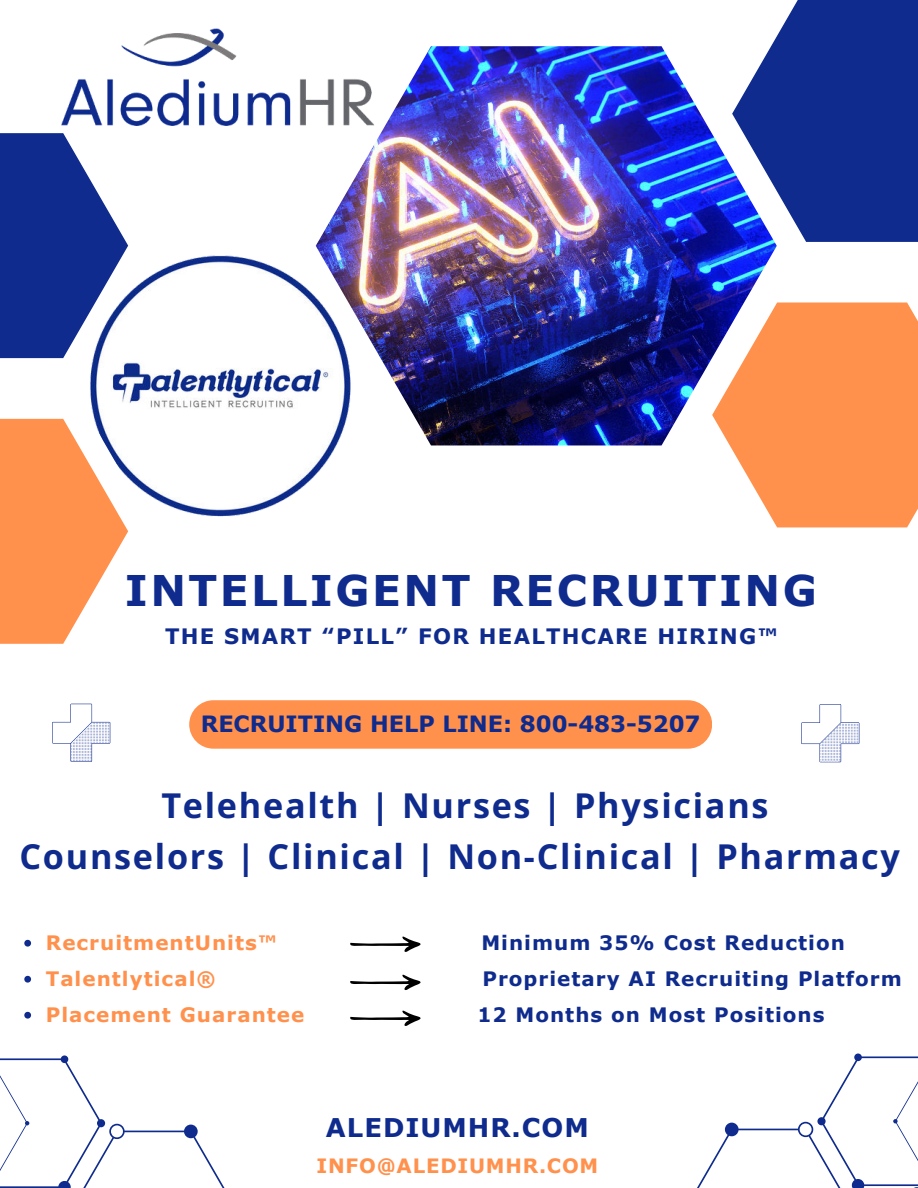
<style>
.page{position:relative;width:918px;height:1188px;background:#fff}
.page>*{position:absolute;margin:0;border:0;box-sizing:border-box;transform-origin:0 0}
.t1{font:700 42.3px "Verdana Pro";letter-spacing:.06em;color:#0e2b8d}
.t2{font:700 34.2px/50.7px "Open Sans";letter-spacing:.05em;color:#0e2b8d;text-align:center}
.t3{font:700 25.8px "Verdana Pro";letter-spacing:.04em;color:#0e2b8d}
.t4{font:700 22.35px "Verdana Pro";color:#0e2b8d}
.t5{font:700 21.3px "Verdana Pro";letter-spacing:.06em;color:#0e2b8d}
.t6{font:700 19.95px "Verdana Pro";letter-spacing:.05em;color:#0e2b8d}
.t7{font:700 19.95px "Verdana Pro";letter-spacing:.05em;color:#ff914d}
.t8{font:700 19.8px "Verdana Pro";letter-spacing:.04em;color:#ff914d}
</style>
<div class="page">
<svg style="left:0;top:419px;width:128px;height:225px"></svg>
<div style="left:0;top:133px;width:128px;height:225px;background:#0e2b8d"></div>
<div style="left:771px;top:0;width:147px;height:242px;background:#0e2b8d"></div>
<img style="left:316px;top:46px;width:461px;height:399px">
<svg style="left:0;top:1011px;width:225px;height:177px"></svg>
<img style="left:70px;top:250px;width:308px;height:267px">
<div style="left:189px;top:700px;width:523px;height:49px;background:#ff914d;border-radius:24px"></div>
<svg style="left:52px;top:704px;width:58px;height:58px"></svg>
<img style="left:56px;top:28px;width:322px;height:150px">
<svg style="left:24px;top:940px;width:7px;height:7px"></svg>
<svg style="left:24px;top:976px;width:7px;height:7px"></svg>
<svg style="left:24px;top:1012px;width:7px;height:7px"></svg>
<svg style="left:801px;top:704px;width:58px;height:58px"></svg>
<svg style="left:697px;top:1053px;width:221px;height:135px"></svg>
<svg style="left:350px;top:936px;width:71px;height:16px"></svg>
<svg style="left:350px;top:974px;width:71px;height:16px"></svg>
<svg style="left:350px;top:1010px;width:71px;height:16px"></svg>
<svg style="left:712px;top:303px;width:206px;height:224px;background:#fa9e67"></svg>
<h1 class="t1" style="left:125px;top:563px;width:694px">INTELLIGENT RECRUITING</h1>
<p class="t5" style="left:165px;top:623px;width:615px">THE SMART “PILL” FOR HEALTHCARE HIRING™</p>
<p class="t4" style="left:201px;top:710px;width:501px">RECRUITING HELP LINE: 800-483-5207</p>
<h2 class="t2" style="left:19px;top:779px;width:882px">Telehealth | Nurses | Physicians<br>Counselors | Clinical | Non-Clinical | Pharmacy</h2>
<p class="t7" style="left:46px;top:930px;width:233px">RecruitmentUnits™</p>
<p class="t6" style="left:481px;top:930px;width:365px">Minimum 35% Cost Reduction</p>
<p class="t7" style="left:46px;top:966px;width:171px">Talentlytical®</p>
<p class="t6" style="left:482px;top:966px;width:421px">Proprietary AI Recruiting Platform</p>
<p class="t7" style="left:46px;top:1002px;width:260px">Placement Guarantee</p>
<p class="t6" style="left:477px;top:1002px;width:349px">12 Months on Most Positions</p>
<p class="t3" style="left:326px;top:1111px;width:264px">ALEDIUMHR.COM</p>
<p class="t8" style="left:317px;top:1153px;width:283px">INFO@ALEDIUMHR.COM</p>
</div>
